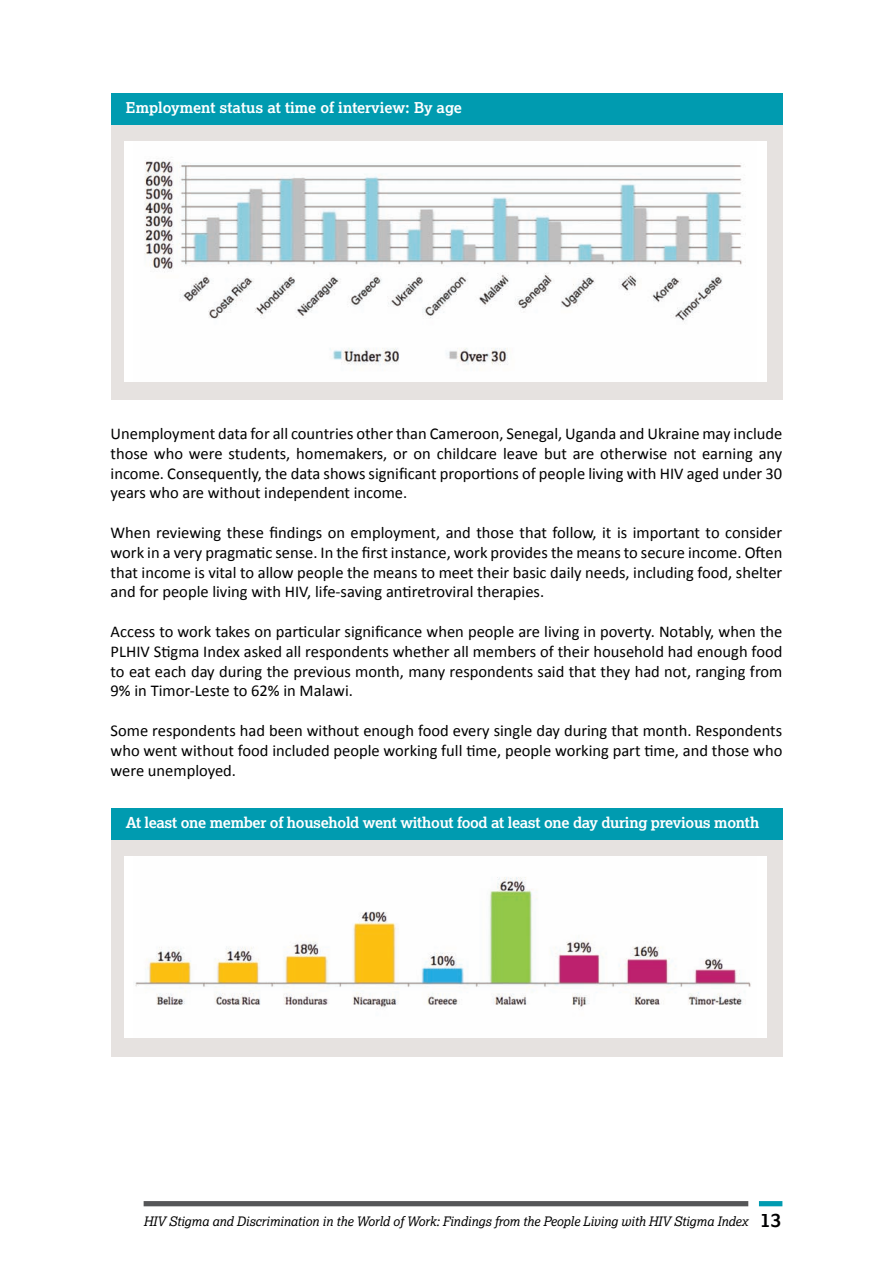
<style>
.page{position:relative;width:893px;height:1263px;background:#fff}
.page>*{position:absolute;margin:0;border:0;box-sizing:border-box;transform-origin:0 0}
.t1{font:16.5px/19.8px "Calibri";color:#000001;text-align:justify}
.t2{font:700 15px "Lexia";letter-spacing:-.02em;color:#fff}
.t3{font:700 15px "Lexia";color:#fff}
.t4{font:italic 13.05px "Lexia";letter-spacing:-.01em;color:#000001}
.s1{font-weight:700;font-style:normal;font-size:19.5px}
</style>
<div class="page">
<div style="left:759px;top:1201px;width:23px;height:5px;background:#009bb0"></div>
<div style="left:144px;top:1201px;width:604px;height:5px;background:#555658"></div>
<div style="left:111px;top:94px;width:671px;height:306px;background:#e6e2e0"></div>
<div style="left:111px;top:808px;width:671px;height:249px;background:#e6e2e0"></div>
<div style="left:111px;top:94px;width:671px;height:31px;background:#009bb0"></div>
<div style="left:111px;top:808px;width:671px;height:31px;background:#009bb0"></div>
<div style="left:124px;top:141px;width:643px;height:241px;background:#fff"></div>
<img style="left:144px;top:159px;width:599px;height:206px">
<div style="left:124px;top:856px;width:643px;height:182px;background:#fff"></div>
<img style="left:135px;top:877px;width:616px;height:131px">
<p class="t3" style="left:126px;top:99px;width:338px">Employment status at time of interview: By age</p>
<p class="t1" style="left:111px;top:423px;width:673px">Unemployment data for all countries other than Cameroon, Senegal, Uganda and Ukraine may include those who were students, homemakers, or on childcare leave but are otherwise not earning any income. Consequently, the data shows significant proportions of people living with HIV aged under 30 years who are without independent income.</p>
<p class="t1" style="left:111px;top:522px;width:673px">When reviewing these findings on employment, and those that follow, it is important to consider work in a very pragmatic sense. In the first instance, work provides the means to secure income. Often that income is vital to allow people the means to meet their basic daily needs, including food, shelter and for people living with HIV, life-saving antiretroviral therapies.</p>
<p class="t1" style="left:111px;top:621px;width:673px">Access to work takes on particular significance when people are living in poverty. Notably, when the PLHIV Stigma Index asked all respondents whether all members of their household had enough food to eat each day during the previous month, many respondents said that they had not, ranging from 9% in Timor-Leste to 62% in Malawi.</p>
<p class="t1" style="left:111px;top:720px;width:673px">Some respondents had been without enough food every single day during that month. Respondents who went without food included people working full time, people working part time, and those who were unemployed.</p>
<p class="t2" style="left:126px;top:813px;width:635px">At least one member of household went without food at least one day during previous month</p>
<p class="t4" style="left:144px;top:1213px;width:639px">HIV Stigma and Discrimination in the World of Work: Findings from the People Living with HIV Stigma Index <span class="s1">13</span></p>
</div>
